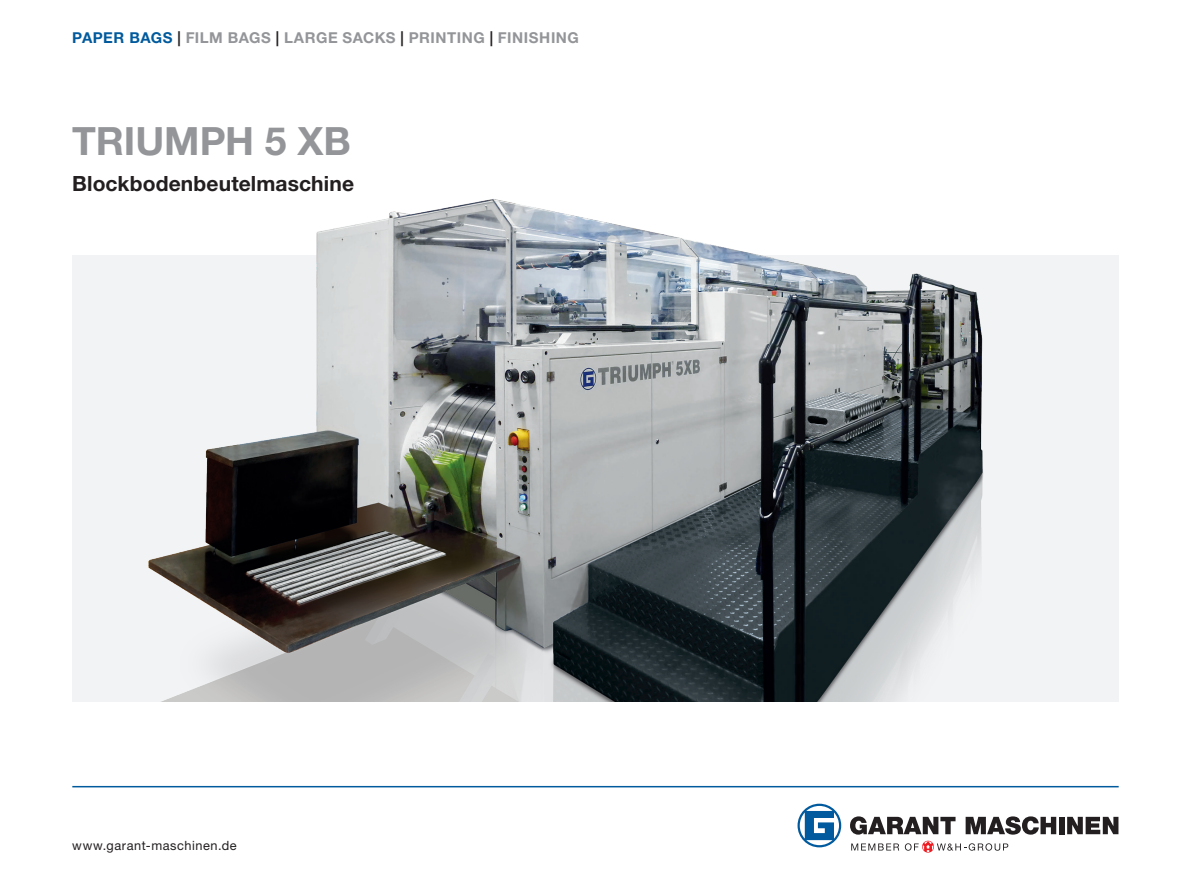
<style>
.page{position:relative;width:1191px;height:893px;background:#fff}
.page>*{position:absolute;margin:0;border:0;box-sizing:border-box;transform-origin:0 0}
.TH_Headline_26{font:700 39px "Helvetica Neue LT Std";color:#939598}
.TH_Subline_14{font:700 21px "Helvetica Neue LT Std";letter-spacing:.005em;color:#231f20}
.t1{font:700 15px "Helvetica Neue LT Std";letter-spacing:.035em;color:#939598}
.t2{font:12.75px "Helvetica Neue LT Std";letter-spacing:.045em;color:#231f20}
.s1{color:#015a9d}
.s2{color:#231f20}
</style>
<div class="page">
<hr style="left:72px;top:786px;width:1046px;height:1px;background:#015a9d">
<svg style="left:851px;top:843px;width:48px;height:7px"></svg>
<svg style="left:905px;top:841px;width:103px;height:12px"></svg>
<svg style="left:797px;top:804px;width:44px;height:43px"></svg>
<svg style="left:850px;top:816px;width:105px;height:19px"></svg>
<svg style="left:965px;top:816px;width:91px;height:19px"></svg>
<div style="left:1059px;top:817px;width:5px;height:17px;background:#231f20"></div>
<svg style="left:1067px;top:817px;width:51px;height:17px"></svg>
<div style="left:72px;top:255px;width:1046px;height:447px;background:#f2f3f4"></div>
<img style="left:148px;top:199px;width:836px;height:503px">
<p class="t1" style="left:72px;top:28px;width:508px"><span class="s1">PAPER BAGS</span> <span class="s2">|</span> FILM BAGS <span class="s2">|</span> LARGE SACKS <span class="s2">|</span> PRINTING <span class="s2">|</span> FINISHING</p>
<p class="TH_Headline_26" style="left:72px;top:117px;width:280px">TRIUMPH 5 XB</p>
<p class="TH_Subline_14" style="left:72px;top:171px;width:283px">Blockbodenbeutelmaschine</p>
<p class="t2" style="left:72px;top:838px;width:166px">www.garant-maschinen.de</p>
</div>
